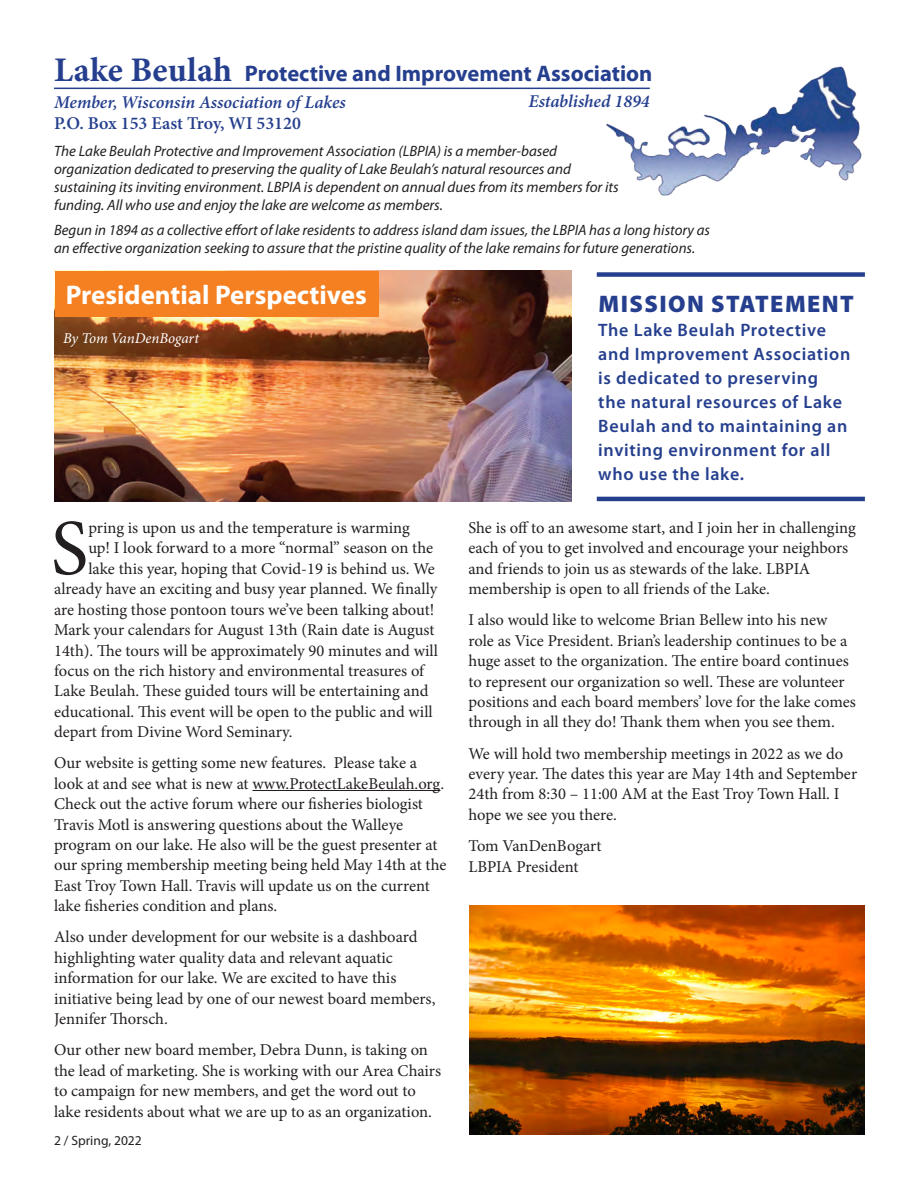
<style>
.page{position:relative;width:919px;height:1189px;background:#fff}
.page>*{position:absolute;margin:0;border:0;box-sizing:border-box;transform-origin:0 0}
.t1{font:79.2px "Minion Pro";color:#231f20}
.t2{font:700 27px "Myriad Pro";color:#fff}
.t3{font:900 24px "Myriad Pro";letter-spacing:.06em;color:#253f8e}
.t4{font:700 22.5px "Myriad Pro";color:#253f8e}
.t5{font:600 18px/24px "Myriad Pro";letter-spacing:.04em;color:#253f8e}
.t6{font:italic 600 18px "Minion Pro";letter-spacing:-.005em;color:#253f8e}
.t7{font:600 18px "Minion Pro";color:#253f8e}
.t8{font:16.5px/20.4px "Minion Pro";letter-spacing:-.005em;color:#231f20}
.t9{font:italic 15px/18px "Myriad Pro";color:#231f20}
.t10{font:italic 15px "Minion Pro";color:#fff}
.t11{font:13.5px "Myriad Pro";color:#231f20}
.s1{font-family:"Minion Pro";font-size:34.5px}
</style>
<div class="page">
<hr style="left:252px;top:789px;width:188px;height:1px;background:#231f20">
<img style="left:606px;top:66px;width:255px;height:130px">
<hr style="left:54px;top:88px;width:595px;height:1px;background:#253f8e">
<img style="left:54px;top:270px;width:517px;height:231px">
<div style="left:55px;top:271px;width:323px;height:46px;background:#f58021"></div>
<div style="left:596px;top:496px;width:268px;height:5px;background:#253f8e"></div>
<div style="left:596px;top:272px;width:268px;height:5px;background:#253f8e"></div>
<img style="left:469px;top:905px;width:395px;height:228px">
<h3 class="t4" style="left:54px;top:58px;width:599px"><span class="s1">Lake Beulah</span> Protective and Improvement Association</h3>
<p class="t6" style="left:54px;top:91px;width:293px">Member, Wisconsin Association of Lakes</p>
<p class="t7" style="left:54px;top:111px;width:248px">P.O. Box 153 East Troy, WI 53120</p>
<p class="t6" style="left:528px;top:91px;width:123px">Established 1894</p>
<p class="t9" style="left:54px;top:141px;width:566px">The Lake Beulah Protective and Improvement Association (LBPIA) is a member-based organization dedicated to preserving the quality of Lake Beulah’s natural resources and sustaining its inviting environment. LBPIA is dependent on annual dues from its members for its funding. All who use and enjoy the lake are welcome as members.</p>
<p class="t9" style="left:54px;top:220px;width:657px">Begun in 1894 as a collective effort of lake residents to address island dam issues, the LBPIA has a long history as an effective organization seeking to assure that the pristine quality of the lake remains for future generations.</p>
<h2 class="t2" style="left:66px;top:277px;width:302px">Presidential Perspectives</h2>
<p class="t10" style="left:63px;top:329px;width:137px">By Tom VanDenBogart</p>
<h1 class="t1" style="left:51px;top:495px;width:39px">S</h1>
<p class="t8" style="left:88px;top:517px;width:323px">pring is upon us and the temperature is warming</p>
<p class="t8" style="left:88px;top:538px;width:346px">up! I look forward to a more “normal” season on the</p>
<p class="t8" style="left:88px;top:558px;width:348px">lake this year, hoping that Covid-19 is behind us. We</p>
<p class="t8" style="left:54px;top:578px;width:384px">already have an exciting and busy year planned. We finally</p>
<p class="t8" style="left:54px;top:599px;width:381px">are hosting those pontoon tours we’ve been talking about!</p>
<p class="t8" style="left:54px;top:619px;width:382px">Mark your calendars for August 13th (Rain date is August</p>
<p class="t8" style="left:54px;top:640px;width:385px">14th). The tours will be approximately 90 minutes and will</p>
<p class="t8" style="left:54px;top:660px;width:371px">focus on the rich history and environmental treasures of</p>
<p class="t8" style="left:54px;top:680px;width:375px">Lake Beulah. These guided tours will be entertaining and</p>
<p class="t8" style="left:54px;top:701px;width:380px">educational. This event will be open to the public and will</p>
<p class="t8" style="left:54px;top:721px;width:240px">depart from Divine Word Seminary.</p>
<p class="t8" style="left:54px;top:752px;width:393px">Our website is getting some new features. Please take a look at and see what is new at www.ProtectLakeBeulah.org.<br>Check out the active forum where our fisheries biologist Travis Motl is answering questions about the Walleye program on our lake. He also will be the guest presenter at our spring membership meeting being held May 14th at the East Troy Town Hall. Travis will update us on the current lake fisheries condition and plans.</p>
<p class="t8" style="left:54px;top:926px;width:382px">Also under development for our website is a dashboard highlighting water quality data and relevant aquatic information for our lake. We are excited to have this initiative being lead by one of our newest board members, Jennifer Thorsch.</p>
<p class="t8" style="left:54px;top:1039px;width:388px">Our other new board member, Debra Dunn, is taking on the lead of marketing. She is working with our Area Chairs to campaign for new members, and get the word out to lake residents about what we are up to as an organization.</p>
<p class="t11" style="left:54px;top:1131px;width:89px">2 / Spring, 2022</p>
<h3 class="t3" style="left:598px;top:288px;width:257px">MISSION STATEMENT</h3>
<p class="t5" style="left:598px;top:317px;width:253px">The Lake Beulah Protective and Improvement Association is dedicated to preserving<br>the natural resources of Lake<br>Beulah and to maintaining an inviting environment for all who use the lake.</p>
<p class="t8" style="left:468px;top:517px;width:388px">She is off to an awesome start, and I join her in challenging each of you to get involved and encourage your neighbors and friends to join us as stewards of the lake. LBPIA membership is open to all friends of the Lake.</p>
<p class="t8" style="left:468px;top:610px;width:389px">I also would like to welcome Brian Bellew into his new role as Vice President. Brian’s leadership continues to be a huge asset to the organization. The entire board continues to represent our organization so well. These are volunteer positions and each board members’ love for the lake comes through in all they do! Thank them when you see them.</p>
<p class="t8" style="left:468px;top:743px;width:390px">We will hold two membership meetings in 2022 as we do every year. The dates this year are May 14th and September 24th from 8:30 – 11:00 AM at the East Troy Town Hall. I hope we see you there.</p>
<p class="t8" style="left:468px;top:835px;width:134px">Tom VanDenBogart<br>LBPIA President</p>
</div>
